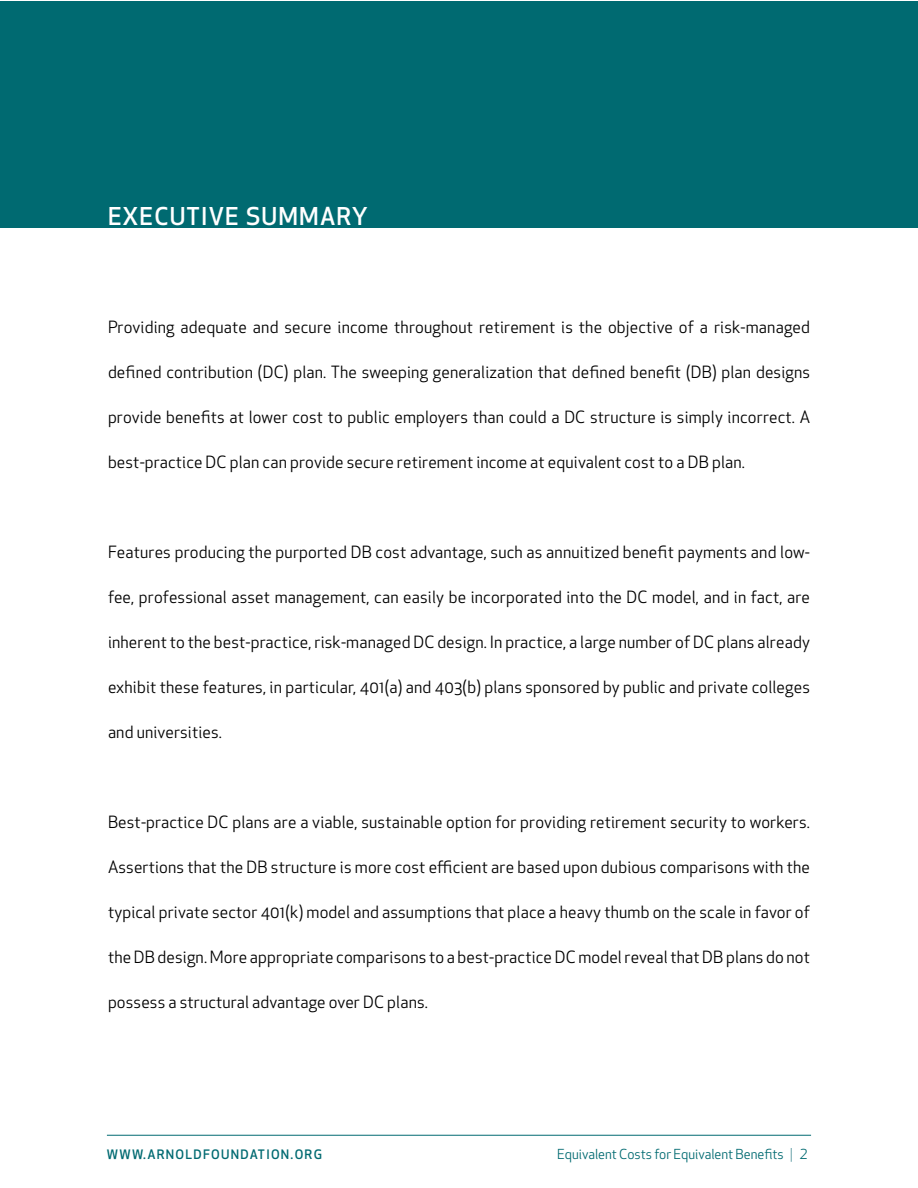
<style>
.page{position:relative;width:918px;height:1188px;background:#fff}
.page>*{position:absolute;margin:0;border:0;box-sizing:border-box;transform-origin:0 0}
.t1{font:500 24px "Apex New";letter-spacing:.05em;color:#fff}
.t2{font:16.5px "Apex New";letter-spacing:.01em;color:#000}
.t3{font:13.5px "Apex New";color:#006a71}
.t4{font:500 12.75px "Apex New";letter-spacing:.1em;color:#006a71}
.s1{color:#619ea5}
</style>
<div class="page">
<hr style="left:107px;top:1135px;width:704px;height:1px;background:#006a71">
<div style="left:0;top:1px;width:918px;height:227px;background:#006a71"></div>
<h1 class="t1" style="left:108px;top:200px;width:261px">EXECUTIVE SUMMARY</h1>
<p class="t2" style="left:108px;top:317px;width:704px">Providing adequate and secure income throughout retirement is the objective of a risk-managed</p>
<p class="t2" style="left:108px;top:362px;width:704px">defined contribution (DC) plan. The sweeping generalization that defined benefit (DB) plan designs</p>
<p class="t2" style="left:108px;top:407px;width:704px">provide benefits at lower cost to public employers than could a DC structure is simply incorrect. A</p>
<p class="t2" style="left:108px;top:452px;width:639px">best-practice DC plan can provide secure retirement income at equivalent cost to a DB plan.</p>
<p class="t2" style="left:108px;top:542px;width:703px">Features producing the purported DB cost advantage, such as annuitized benefit payments and low-</p>
<p class="t2" style="left:108px;top:587px;width:704px">fee, professional asset management, can easily be incorporated into the DC model, and in fact, are</p>
<p class="t2" style="left:108px;top:632px;width:703px">inherent to the best-practice, risk-managed DC design. In practice, a large number of DC plans already</p>
<p class="t2" style="left:108px;top:677px;width:703px">exhibit these features, in particular, 401(a) and 403(b) plans sponsored by public and private colleges</p>
<p class="t2" style="left:108px;top:722px;width:115px">and universities.</p>
<p class="t2" style="left:108px;top:812px;width:703px">Best-practice DC plans are a viable, sustainable option for providing retirement security to workers.</p>
<p class="t2" style="left:108px;top:857px;width:703px">Assertions that the DB structure is more cost efficient are based upon dubious comparisons with the</p>
<p class="t2" style="left:108px;top:902px;width:704px">typical private sector 401(k) model and assumptions that place a heavy thumb on the scale in favor of</p>
<p class="t2" style="left:108px;top:947px;width:704px">the DB design. More appropriate comparisons to a best-practice DC model reveal that DB plans do not</p>
<p class="t2" style="left:108px;top:992px;width:322px">possess a structural advantage over DC plans.</p>
<p class="t4" style="left:107px;top:1146px;width:217px">WWW.ARNOLDFOUNDATION.ORG</p>
<p class="t3" style="left:557px;top:1146px;width:252px">Equivalent Costs for Equivalent Benefits <span class="s1">|</span> 2</p>
</div>
